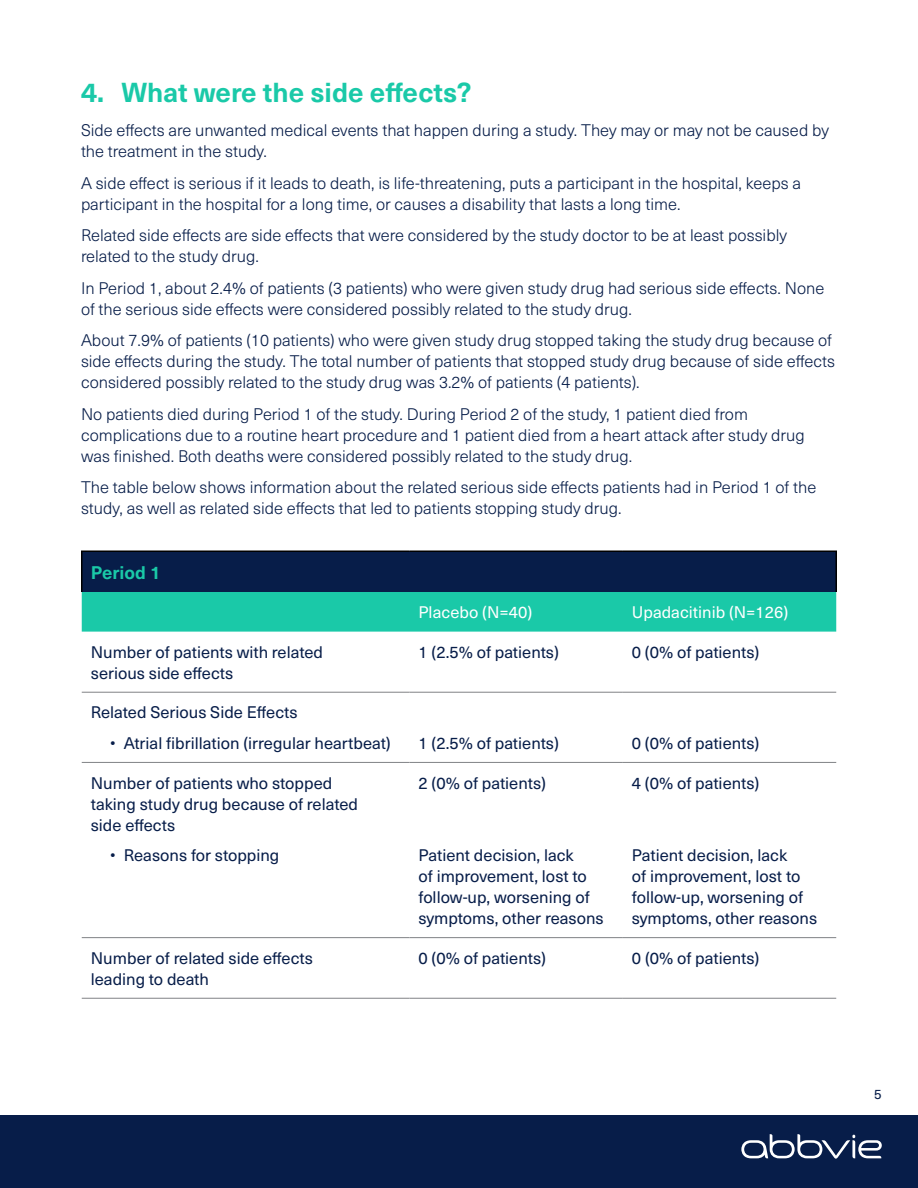
<style>
.page{position:relative;width:918px;height:1188px;background:#fff}
.page>*{position:absolute;margin:0;border:0;box-sizing:border-box;transform-origin:0 0}
.t1{font:700 27px "Neue Haas Unica Pro";color:#1ac9a8}
.t2{font:700 18px "Neue Haas Unica Pro";color:#1ac9a8}
.t3{font:300 16.5px/21px "Neue Haas Unica Pro";color:#071d49}
.t4{font:16.5px/21px "Neue Haas Unica Pro";color:#071d49}
.t5{font:16.5px "Neue Haas Unica Pro";color:#fff}
.t6{font:13.5px "Neue Haas Unica Pro";color:#071d49}
</style>
<div class="page">
<div style="left:0;top:1115px;width:918px;height:73px;background:#071d49"></div>
<div style="left:82px;top:551px;width:754px;height:41px;background:#071d49"></div>
<div style="left:82px;top:592px;width:754px;height:40px;background:#1ac9a8"></div>
<hr style="left:81px;top:550px;width:329px;height:2px;background:#000">
<hr style="left:81px;top:552px;width:1px;height:40px;background:#000">
<hr style="left:410px;top:550px;width:213px;height:2px;background:#000">
<hr style="left:623px;top:550px;width:214px;height:2px;background:#000">
<hr style="left:836px;top:552px;width:1px;height:40px;background:#000">
<hr style="left:82px;top:762px;width:328px;height:1px;background:#808285">
<hr style="left:410px;top:762px;width:213px;height:1px;background:#808285">
<hr style="left:623px;top:762px;width:213px;height:1px;background:#808285">
<hr style="left:82px;top:937px;width:328px;height:1px;background:#808285">
<hr style="left:410px;top:937px;width:213px;height:1px;background:#808285">
<hr style="left:623px;top:937px;width:213px;height:1px;background:#808285">
<hr style="left:82px;top:692px;width:328px;height:1px;background:#808285">
<hr style="left:410px;top:692px;width:213px;height:1px;background:#808285">
<hr style="left:623px;top:692px;width:213px;height:1px;background:#808285">
<hr style="left:82px;top:998px;width:328px;height:1px;background:#808285">
<hr style="left:410px;top:998px;width:213px;height:1px;background:#808285">
<hr style="left:623px;top:998px;width:213px;height:1px;background:#808285">
<svg style="left:741px;top:1134px;width:141px;height:25px"></svg>
<h1 class="t1" style="left:81px;top:76px;width:392px">4. What were the side effects?</h1>
<p class="t3" style="left:81px;top:120px;width:749px">Side effects are unwanted medical events that happen during a study. They may or may not be caused by the treatment in the study.</p>
<p class="t3" style="left:81px;top:173px;width:722px">A side effect is serious if it leads to death, is life-threatening, puts a participant in the hospital, keeps a participant in the hospital for a long time, or causes a disability that lasts a long time.</p>
<p class="t3" style="left:81px;top:225px;width:707px">Related side effects are side effects that were considered by the study doctor to be at least possibly related to the study drug.</p>
<p class="t3" style="left:81px;top:278px;width:745px">In Period 1, about 2.4% of patients (3 patients) who were given study drug had serious side effects. None of the serious side effects were considered possibly related to the study drug.</p>
<p class="t3" style="left:81px;top:330px;width:755px">About 7.9% of patients (10 patients) who were given study drug stopped taking the study drug because of side effects during the study. The total number of patients that stopped study drug because of side effects considered possibly related to the study drug was 3.2% of patients (4 patients).</p>
<p class="t3" style="left:81px;top:404px;width:725px">No patients died during Period 1 of the study. During Period 2 of the study, 1 patient died from complications due to a routine heart procedure and 1 patient died from a heart attack after study drug was finished. Both deaths were considered possibly related to the study drug.</p>
<p class="t3" style="left:81px;top:477px;width:737px">The table below shows information about the related serious side effects patients had in Period 1 of the study, as well as related side effects that led to patients stopping study drug.</p>
<p class="t2" style="left:91px;top:561px;width:72px">Period 1</p>
<p class="t5" style="left:418px;top:602px;width:115px">Placebo (N=40)</p>
<p class="t5" style="left:632px;top:602px;width:158px">Upadacitinib (N=126)</p>
<p class="t4" style="left:91px;top:642px;width:234px">Number of patients with related serious side effects</p>
<p class="t4" style="left:419px;top:642px;width:142px">1 (2.5% of patients)</p>
<p class="t4" style="left:632px;top:642px;width:129px">0 (0% of patients)</p>
<p class="t4" style="left:91px;top:702px;width:208px">Related Serious Side Effects</p>
<p class="t4" style="left:110px;top:733px;width:282px">• Atrial fibrillation (irregular heartbeat)</p>
<p class="t4" style="left:419px;top:733px;width:142px">1 (2.5% of patients)</p>
<p class="t4" style="left:632px;top:733px;width:129px">0 (0% of patients)</p>
<p class="t4" style="left:91px;top:772px;width:269px">Number of patients who stopped taking study drug because of related side effects</p>
<p class="t4" style="left:419px;top:772px;width:129px">2 (0% of patients)</p>
<p class="t4" style="left:632px;top:772px;width:129px">4 (0% of patients)</p>
<p class="t4" style="left:110px;top:845px;width:171px">• Reasons for stopping</p>
<p class="t4" style="left:419px;top:845px;width:187px">Patient decision, lack<br>of improvement, lost to follow-up, worsening of symptoms, other reasons</p>
<p class="t4" style="left:632px;top:845px;width:187px">Patient decision, lack<br>of improvement, lost to follow-up, worsening of symptoms, other reasons</p>
<p class="t4" style="left:91px;top:948px;width:224px">Number of related side effects leading to death</p>
<p class="t4" style="left:419px;top:948px;width:129px">0 (0% of patients)</p>
<p class="t4" style="left:632px;top:948px;width:129px">0 (0% of patients)</p>
<p class="t6" style="left:874px;top:1086px;width:9px">5</p>
</div>
